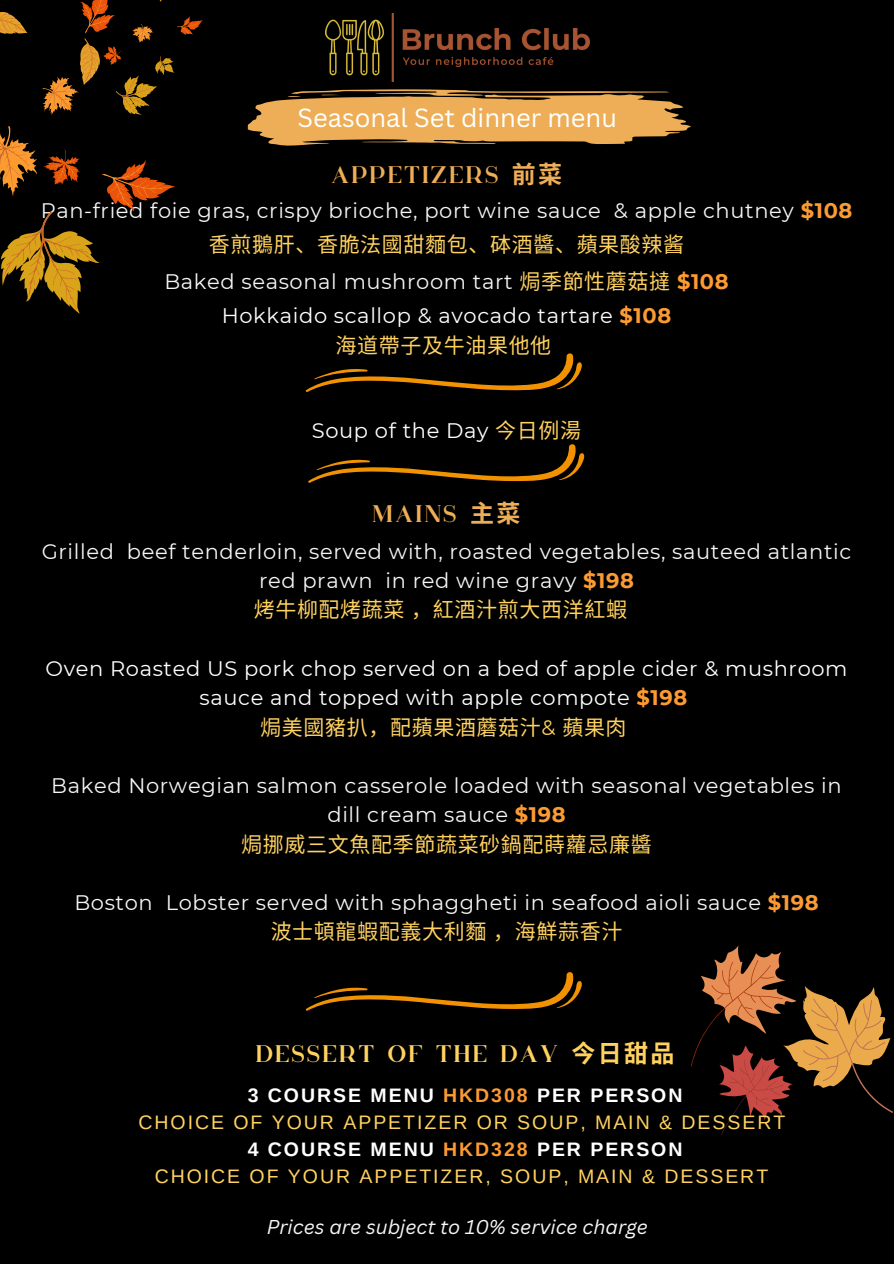
<style>
.page{position:relative;width:894px;height:1264px;background:#fff}
.page>*{position:absolute;margin:0;border:0;box-sizing:border-box;transform-origin:0 0}
.t1{font:25.5px "Canva Sans";color:#fff}
.t2{font:700 24px "Huova";letter-spacing:.1em;color:#eeae57}
.t3{font:700 24px "Huova";letter-spacing:.1em;color:#ffd260}
.t4{font:21px/29.2px "Montserrat";letter-spacing:.03em;color:#f6f6f6;text-align:center}
.t5{font:21px/29.2px "Montserrat";letter-spacing:.03em;color:#fff;text-align:center}
.t6{font:21px "Noto Sans CJ Ksc";letter-spacing:.03em;color:#ffd260}
.t7{font:19.5px/27px "Arimo";letter-spacing:.1em;color:#ffd260;text-align:center}
.t8{font:italic 19.5px "Canva Sans";color:#f6f6f6}
.s1{font-family:"Noto Sans CJ Ksc"}
.s2{font-weight:700;color:#fc9b31}
.s3{font-family:"Noto Sans CJ Ksc";color:#ffd260}
.s4{font-family:"Montserrat"}
.s5{font-weight:700;color:#fff}
</style>
<div class="page">
<div style="left:0;top:0;width:893px;height:1263px;background:#000"></div>
<svg style="left:0;top:126px;width:175px;height:187px"></svg>
<svg style="left:0;top:12px;width:27px;height:22px"></svg>
<svg style="left:43px;top:0;width:160px;height:115px"></svg>
<svg style="left:691px;top:945px;width:202px;height:190px"></svg>
<svg style="left:750px;top:995px;width:6px;height:7px"></svg>
<svg style="left:248px;top:89px;width:442px;height:57px"></svg>
<img style="left:326px;top:14px;width:263px;height:67px">
<svg style="left:305px;top:353px;width:277px;height:39px"></svg>
<svg style="left:308px;top:444px;width:277px;height:39px"></svg>
<svg style="left:305px;top:972px;width:277px;height:39px"></svg>
<p class="t1" style="left:297px;top:100px;width:321px">Seasonal Set dinner menu</p>
<p class="t2" style="left:331px;top:164px;width:232px">APPETIZERS <span class="s1">前菜</span></p>
<p class="t4" style="left:41px;top:196px;width:813px">Pan-fried foie gras, crispy brioche, port wine sauce &amp; apple chutney <span class="s2">$108</span></p>
<p class="t6" style="left:209px;top:227px;width:476px">香煎鵝肝、香脆法國甜麵包、砵酒醬、蘋果酸辣酱</p>
<p class="t4" style="left:164px;top:267px;width:565px">Baked seasonal mushroom tart <span class="s3">焗季節性蘑菇撻</span> <span class="s2">$108</span></p>
<h2 class="t5" style="left:222px;top:300px;width:451px">Hokkaido scallop &amp; avocado tartare <span class="s2">$108</span></h2>
<p class="t6" style="left:335px;top:329px;width:217px">海道帶子及牛油果他他</p>
<p class="t5" style="left:312px;top:415px;width:271px">Soup of the Day <span class="s3">今日例湯</span></p>
<p class="t2" style="left:372px;top:503px;width:149px">MAINS <span class="s1">主菜</span></p>
<p class="t4" style="left:42px;top:537px;width:811px">Grilled beef tenderloin, served with, roasted vegetables, sauteed atlantic red prawn in red wine gravy <span class="s2">$198</span></p>
<p class="t6" style="left:254px;top:593px;width:375px">烤牛柳配烤蔬菜，紅酒汁煎大西洋紅蝦</p>
<p class="t5" style="left:45px;top:654px;width:803px">Oven Roasted US pork chop served on a bed of apple cider &amp; mushroom sauce and topped with apple compote <span class="s2">$198</span></p>
<p class="t6" style="left:260px;top:710px;width:363px">焗美國豬扒，配蘋果酒蘑菇汁<span class="s4">&amp;</span> 蘋果肉</p>
<p class="t4" style="left:51px;top:771px;width:791px">Baked Norwegian salmon casserole loaded with seasonal vegetables in dill cream sauce <span class="s2">$198</span></p>
<p class="t6" style="left:241px;top:827px;width:412px">焗挪威三文魚配季節蔬菜砂鍋配蒔蘿忌廉醬</p>
<p class="t4" style="left:74px;top:888px;width:745px">Boston Lobster served with sphaggheti in seafood aioli sauce <span class="s2">$198</span></p>
<p class="t6" style="left:270px;top:915px;width:353px">波士頓龍蝦配義大利麵，海鮮蒜香汁</p>
<p class="t3" style="left:256px;top:1042px;width:420px">DESSERT OF THE DAY <span class="s1">今日甜品</span></p>
<p class="t7" style="left:138px;top:1081px;width:648px"><span class="s5">3 COURSE MENU</span> <span class="s2">HKD308</span> <span class="s5">PER PERSON<br></span>CHOICE OF YOUR APPETIZER OR SOUP, MAIN &amp; DESSERT <span class="s5">4 COURSE MENU</span> <span class="s2">HKD328</span> <span class="s5">PER PERSON<br></span>CHOICE OF YOUR APPETIZER, SOUP, MAIN &amp; DESSERT</p>
<p class="t8" style="left:267px;top:1212px;width:383px">Prices are subject to 10% service charge</p>
</div>
